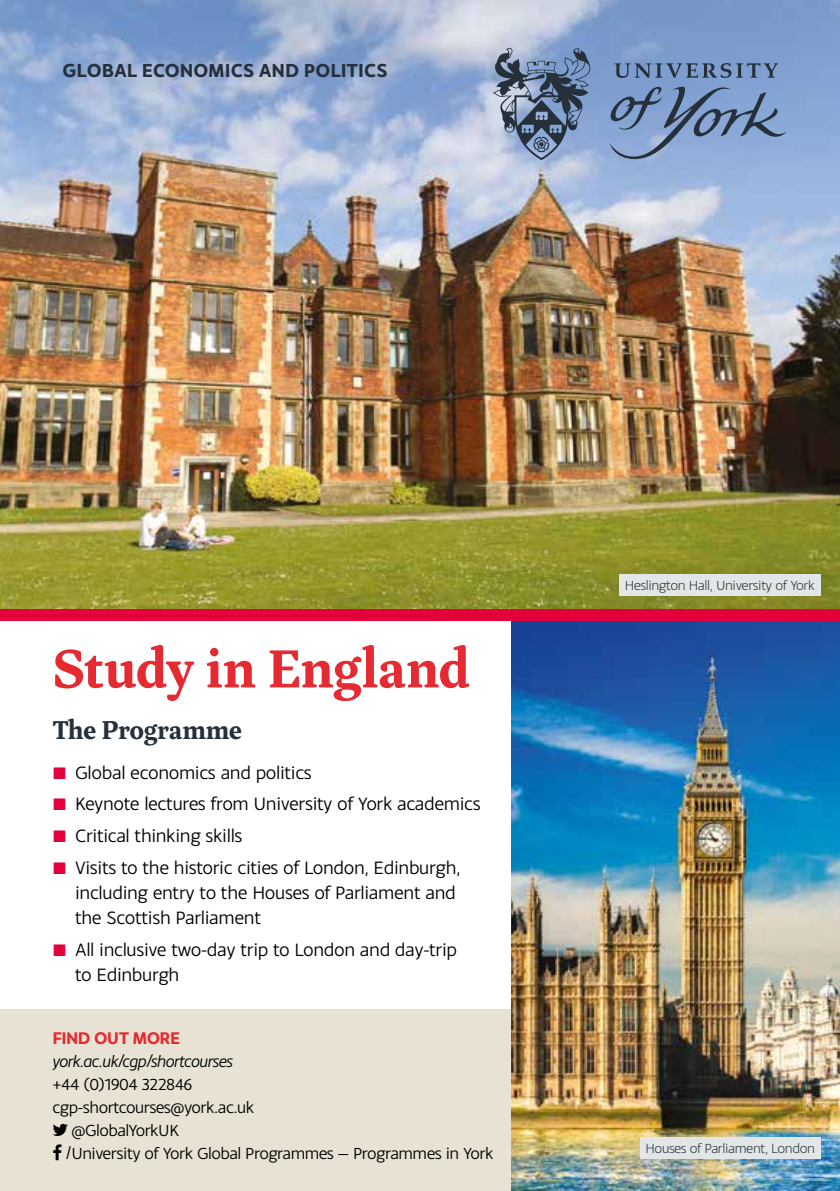
<style>
.page{position:relative;width:840px;height:1191px;background:#fff}
.page>*{position:absolute;margin:0;border:0;box-sizing:border-box;transform-origin:0 0}
.t1{font:700 56px "Inka A Text";letter-spacing:-.015em;color:#e62a32}
.t2{font:700 27px "Inka A Text";letter-spacing:-.025em;color:#25303b}
.t3{font:700 20px "Monsal Gothic";color:#25303b}
.t4{font:19px/31.8px "Monsal Gothic";letter-spacing:-.02em;color:#000}
.t5{font:700 18px "Monsal Gothic";letter-spacing:-.03em;color:#e62a32}
.t6{font:17px "Monsal Gothic";letter-spacing:-.03em;color:#000}
.t7{font:italic 17px "Monsal Gothic";letter-spacing:-.03em;color:#000}
.t8{font:300 14px "Monsal Gothic";letter-spacing:-.03em;color:#25303b}
</style>
<div class="page">
<img style="left:0;top:0;width:839px;height:609px">
<svg style="left:608px;top:63px;width:177px;height:96px;background:#7590b9"></svg>
<svg style="left:492px;top:48px;width:98px;height:112px;background:#7587a4"></svg>
<div style="left:0;top:1009px;width:839px;height:182px;background:#e7e2d3"></div>
<div style="left:0;top:609px;width:839px;height:12px;background:#e4003a"></div>
<img style="left:511px;top:621px;width:328px;height:570px">
<div style="left:639px;top:1137px;width:181px;height:22px;background:#e3e6e6"></div>
<div style="left:618px;top:573px;width:202px;height:22px;background:#e3e6e6"></div>
<p class="t3" style="left:62px;top:58px;width:326px">GLOBAL ECONOMICS AND POLITICS</p>
<h1 class="t1" style="left:52px;top:635px;width:419px">Study in England</h1>
<h2 class="t2" style="left:52px;top:713px;width:191px">The Programme</h2>
<p class="t4" style="left:75px;top:755px;width:407px">Global economics and politics<br>Keynote lectures from University of York academics Critical thinking skills<br>Visits to the historic cities of London, Edinburgh,</p>
<p class="t4" style="left:75px;top:879px;width:382px;line-height:25px">including entry to the Houses of Parliament and the Scottish Parliament</p>
<p class="t4" style="left:75px;top:936px;width:383px;line-height:25px">All inclusive two-day trip to London and day-trip to Edinburgh</p>
<p class="t5" style="left:52px;top:1026px;width:129px">FIND OUT MORE</p>
<p class="t7" style="left:52px;top:1051px;width:182px">york.ac.uk/cgp/shortcourses</p>
<p class="t6" style="left:52px;top:1074px;width:142px">+44 (0)1904 322846</p>
<p class="t6" style="left:52px;top:1097px;width:203px">cgp-shortcourses@york.ac.uk</p>
<p class="t6" style="left:71px;top:1120px;width:109px">@GlobalYorkUK</p>
<p class="t6" style="left:65px;top:1143px;width:429px">/University of York Global Programmes — Programmes in York</p>
<p class="t8" style="left:624px;top:576px;width:192px">Heslington Hall, University of York</p>
<p class="t8" style="left:645px;top:1140px;width:171px">Houses of Parliament, London</p>
</div>
